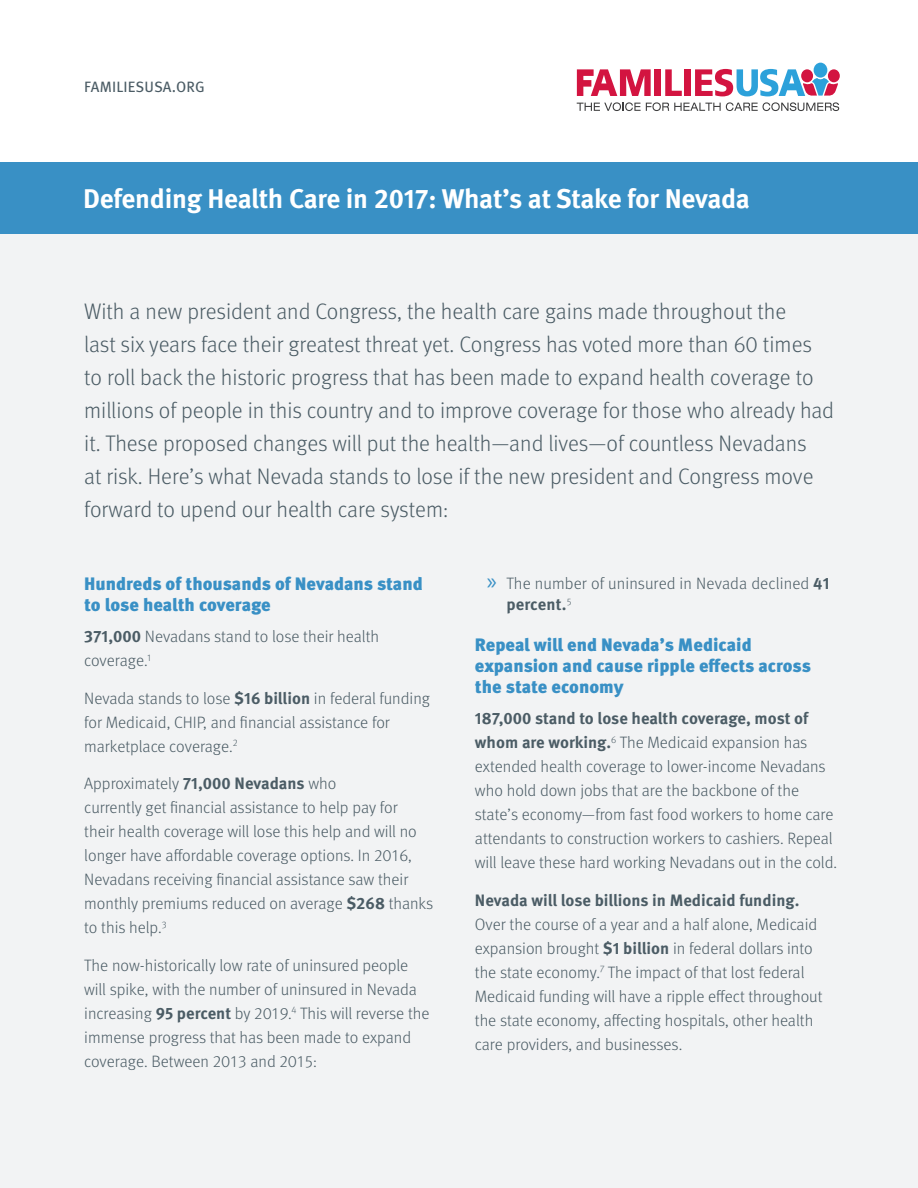
<style>
.page{position:relative;width:918px;height:1188px;background:#fff}
.page>*{position:absolute;margin:0;border:0;box-sizing:border-box;transform-origin:0 0}
.BODY{font:700 27px "Meta OT";letter-spacing:-.01em;color:#fff}
.BODY_-_INTRO{font:300 22.5px/33px "Meta OT";color:#4b5c65}
.t1{font:900 18px/21px "Meta OT";color:#3990c5}
.BODY-2{font:300 16.5px/24px "Meta OT";color:#4b5c65}
.BODY-3{font:15px "Meta OT";letter-spacing:.01em;color:#4b5c65}
.s1{font-weight:700}
.s2{font-family:"Myriad Pro";font-weight:400;font-size:24px;color:#3990c5}
</style>
<div class="page">
<div style="left:0;top:221px;width:918px;height:967px;background:#f2f3f4"></div>
<div style="left:655px;top:69px;width:6px;height:27px;background:#d31440"></div>
<svg style="left:665px;top:69px;width:17px;height:27px"></svg>
<div style="left:685px;top:69px;width:6px;height:27px;background:#d31440"></div>
<svg style="left:577px;top:102px;width:262px;height:9px"></svg>
<svg style="left:828px;top:69px;width:12px;height:13px"></svg>
<div style="left:814px;top:63px;width:13px;height:15px;background:#2ca1da;border-radius:50%"></div>
<svg style="left:695px;top:69px;width:143px;height:27px"></svg>
<svg style="left:577px;top:69px;width:74px;height:27px"></svg>
<div style="left:0;top:162px;width:918px;height:71px;background:#3990c5"></div>
<p class="BODY-3" style="left:84px;top:77px;width:122px">FAMILIESUSA.ORG</p>
<p class="BODY" style="left:83px;top:181px;width:668px">Defending Health Care in 2017: What’s at Stake for Nevada</p>
<p class="BODY_-_INTRO" style="left:84px;top:295px;width:751px">With a new president and Congress, the health care gains made throughout the<br>last six years face their greatest threat yet. Congress has voted more than 60 times to roll back the historic progress that has been made to expand health coverage to millions of people in this country and to improve coverage for those who already had it. These proposed changes will put the health—and lives—of countless Nevadans<br>at risk. Here’s what Nevada stands to lose if the new president and Congress move forward to upend our health care system:</p>
<h1 class="t1" style="left:84px;top:574px;width:340px">Hundreds of thousands of Nevadans stand to lose health coverage</h1>
<p class="BODY-2" style="left:84px;top:625px;width:296px"><span class="s1">371,000</span> Nevadans stand to lose their health coverage.<sup>1</sup></p>
<p class="BODY-2" style="left:84px;top:686px;width:347px">Nevada stands to lose <span class="s1">$16 billion</span> in federal funding for Medicaid, CHIP, and financial assistance for marketplace coverage.<sup>2</sup></p>
<p class="BODY-2" style="left:84px;top:772px;width:351px">Approximately <span class="s1">71,000 Nevadans</span> who<br>currently get financial assistance to help pay for<br>their health coverage will lose this help and will no longer have affordable coverage options. In 2016, Nevadans receiving financial assistance saw their monthly premiums reduced on average <span class="s1">$268</span> thanks to this help.<sup>3</sup></p>
<p class="BODY-2" style="left:84px;top:953px;width:347px">The now-historically low rate of uninsured people will spike, with the number of uninsured in Nevada increasing <span class="s1">95 percent</span> by 2019.<sup>4</sup> This will reverse the immense progress that has been made to expand coverage. Between 2013 and 2015:</p>
<p class="BODY-2" style="left:506px;top:573px;width:325px;line-height:21px;text-indent:-20px"><span class="s2">»</span> The number of uninsured in Nevada declined <span class="s1">41 percent.</span><sup>5</sup></p>
<h1 class="t1" style="left:475px;top:635px;width:338px">Repeal will end Nevada’s Medicaid expansion and cause ripple effects across the state economy</h1>
<p class="BODY-2" style="left:475px;top:707px;width:364px"><span class="s1">187,000 stand to lose health coverage, most of whom are working.</span><sup>6</sup> The Medicaid expansion has extended health coverage to lower-income Nevadans who hold down jobs that are the backbone of the state’s economy—from fast food workers to home care attendants to construction workers to cashiers. Repeal will leave these hard working Nevadans out in the cold.</p>
<p class="BODY-2" style="left:475px;top:888px;width:349px"><span class="s1">Nevada will lose billions in Medicaid funding.<br></span>Over the course of a year and a half alone, Medicaid expansion brought <span class="s1">$1 billion</span> in federal dollars into the state economy.<sup>7</sup> The impact of that lost federal Medicaid funding will have a ripple effect throughout the state economy, affecting hospitals, other health care providers, and businesses.</p>
</div>
